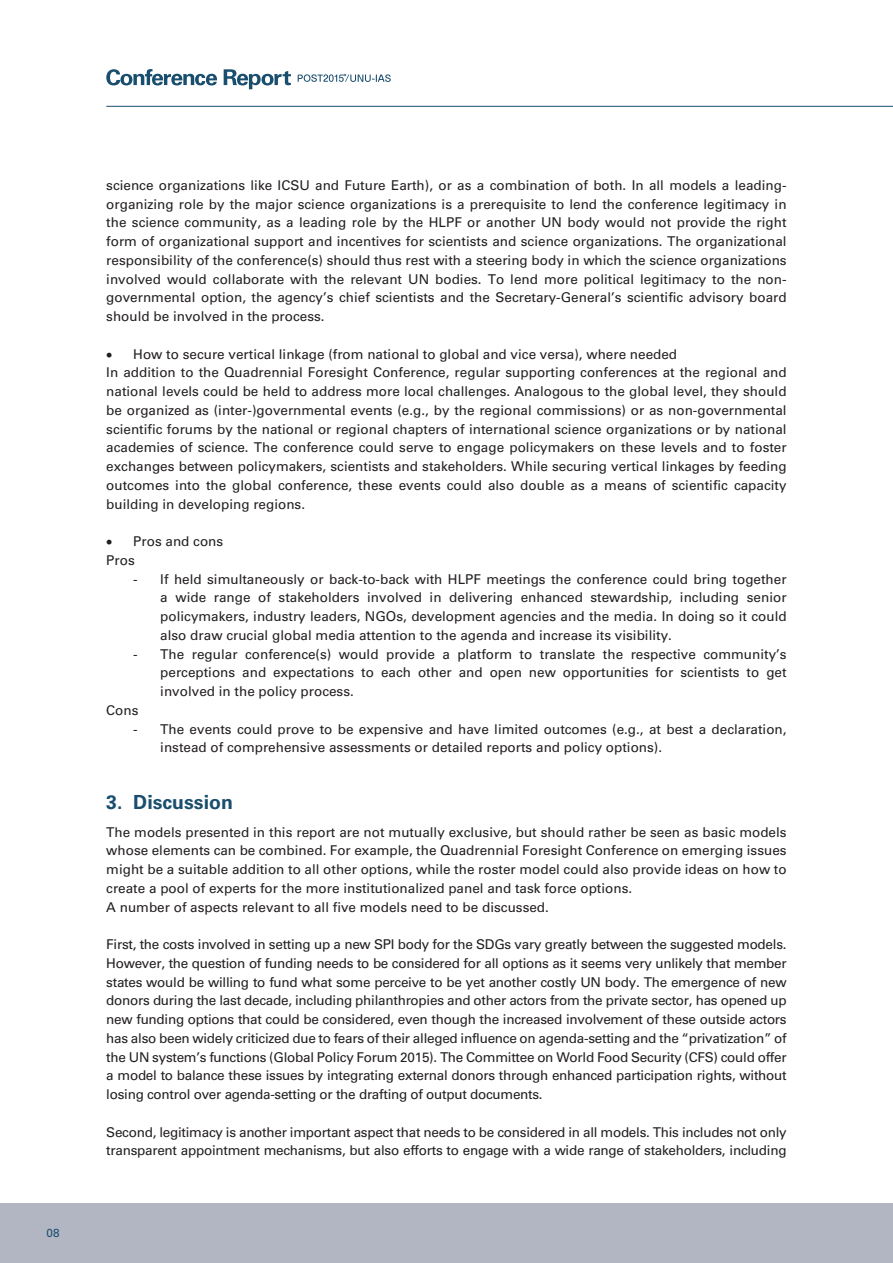
<style>
.page{position:relative;width:893px;height:1263px;background:#fff}
.page>*{position:absolute;margin:0;border:0;box-sizing:border-box;transform-origin:0 0}
.t1{font:700 19.5px "Univers LT Std";color:#1a4e6e}
.t2{font:13.5px/18.8px "Univers LT Std";color:#231f20}
.t3{font:13.5px/18.8px "Univers LT Std";letter-spacing:-.02em;color:#231f20}
.t4{font:11.7px "Univers LT Std";color:#1a4e6e}
</style>
<div class="page">
<svg style="left:298px;top:74px;width:93px;height:8px"></svg>
<svg style="left:106px;top:69px;width:111px;height:16px"></svg>
<svg style="left:224px;top:69px;width:67px;height:20px"></svg>
<div style="left:0;top:1203px;width:893px;height:60px;background:#b2b5c2"></div>
<hr style="left:106px;top:106px;width:787px;height:1px;background:#1a4e6e">
<p class="t4" style="left:47px;top:1228px;width:15px">08</p>
<p class="t2" style="left:106px;top:177px;width:682px;text-align:justify">science organizations like ICSU and Future Earth), or as a combination of both. In all models a leading&shy;organizing role by the major science organizations is a prerequisite to lend the conference legitimacy in the science community, as a leading role by the HLPF or another UN body would not provide the right form of organizational support and incentives for scientists and science organizations. The organizational responsibility of the conference(s) should thus rest with a steering body in which the science organizations involved would collaborate with the relevant UN bodies. To lend more political legitimacy to the non&shy;governmental option, the agency’s chief scientists and the Secretary-General’s scientific advisory board should be involved in the process.</p>
<p class="t2" style="left:106px;top:345px;width:682px;text-indent:27px">How to secure vertical linkage (from national to global and vice versa), where needed<br>In addition to the Quadrennial Foresight Conference, regular supporting conferences at the regional and national levels could be held to address more local challenges. Analogous to the global level, they should be organized as (inter-)governmental events (e.g., by the regional commissions) or as non-governmental scientific forums by the national or regional chapters of international science organizations or by national academies of science. The conference could serve to engage policymakers on these levels and to foster exchanges between policymakers, scientists and stakeholders. While securing vertical linkages by feeding outcomes into the global conference, these events could also double as a means of scientific capacity building in developing regions.</p>
<p class="t2" style="left:106px;top:533px;width:119px;text-indent:27px">Pros and cons<br>Pros</p>
<p class="t2" style="left:160px;top:570px;width:628px;text-align:justify;text-indent:-27px">- If held simultaneously or back-to-back with HLPF meetings the conference could bring together a wide range of stakeholders involved in delivering enhanced stewardship, including senior policymakers, industry leaders, NGOs, development agencies and the media. In doing so it could also draw crucial global media attention to the agenda and increase its visibility.</p>
<p class="t2" style="left:133px;top:645px;width:655px">- The regular conference(s) would provide a platform to translate the respective community’s</p>
<p class="t2" style="left:160px;top:664px;width:628px">perceptions and expectations to each other and open new opportunities for scientists to get</p>
<p class="t2" style="left:160px;top:683px;width:195px">involved in the policy process.</p>
<p class="t2" style="left:106px;top:702px;width:34px">Cons</p>
<p class="t2" style="left:160px;top:720px;width:628px;text-indent:-27px">- The events could prove to be expensive and have limited outcomes (e.g., at best a declaration, instead of comprehensive assessments or detailed reports and policy options).</p>
<h1 class="t1" style="left:106px;top:795px;width:128px">3. Discussion</h1>
<p class="t2" style="left:106px;top:823px;width:682px">The models presented in this report are not mutually exclusive, but should rather be seen as basic models whose elements can be combined. For example, the Quadrennial Foresight Conference on emerging issues might be a suitable addition to all other options, while the roster model could also provide ideas on how to create a pool of experts for the more institutionalized panel and task force options.<br>A number of aspects relevant to all five models need to be discussed.</p>
<p class="t2" style="left:106px;top:936px;width:682px;text-align:justify">First, the costs involved in setting up a new SPI body for the SDGs vary greatly between the suggested models.<br>However, the question of funding needs to be considered for all options as it seems very unlikely that member states would be willing to fund what some perceive to be yet another costly UN body. The emergence of new donors during the last decade, including philanthropies and other actors from the private sector, has opened up new funding options that could be considered, even though the increased involvement of these outside actors has also been widely criticized due to fears of their alleged influence on agenda-setting and the “privatization” of the UN system’s functions (Global Policy Forum 2015). The Committee on World Food Security (CFS) could offer a model to balance these issues by integrating external donors through enhanced participation rights, without losing control over agenda-setting or the drafting of output documents.</p>
<p class="t3" style="left:106px;top:1123px;width:682px">Second, legitimacy is another important aspect that needs to be considered in all models. This includes not only transparent appointment mechanisms, but also efforts to engage with a wide range of stakeholders, including</p>
</div>
